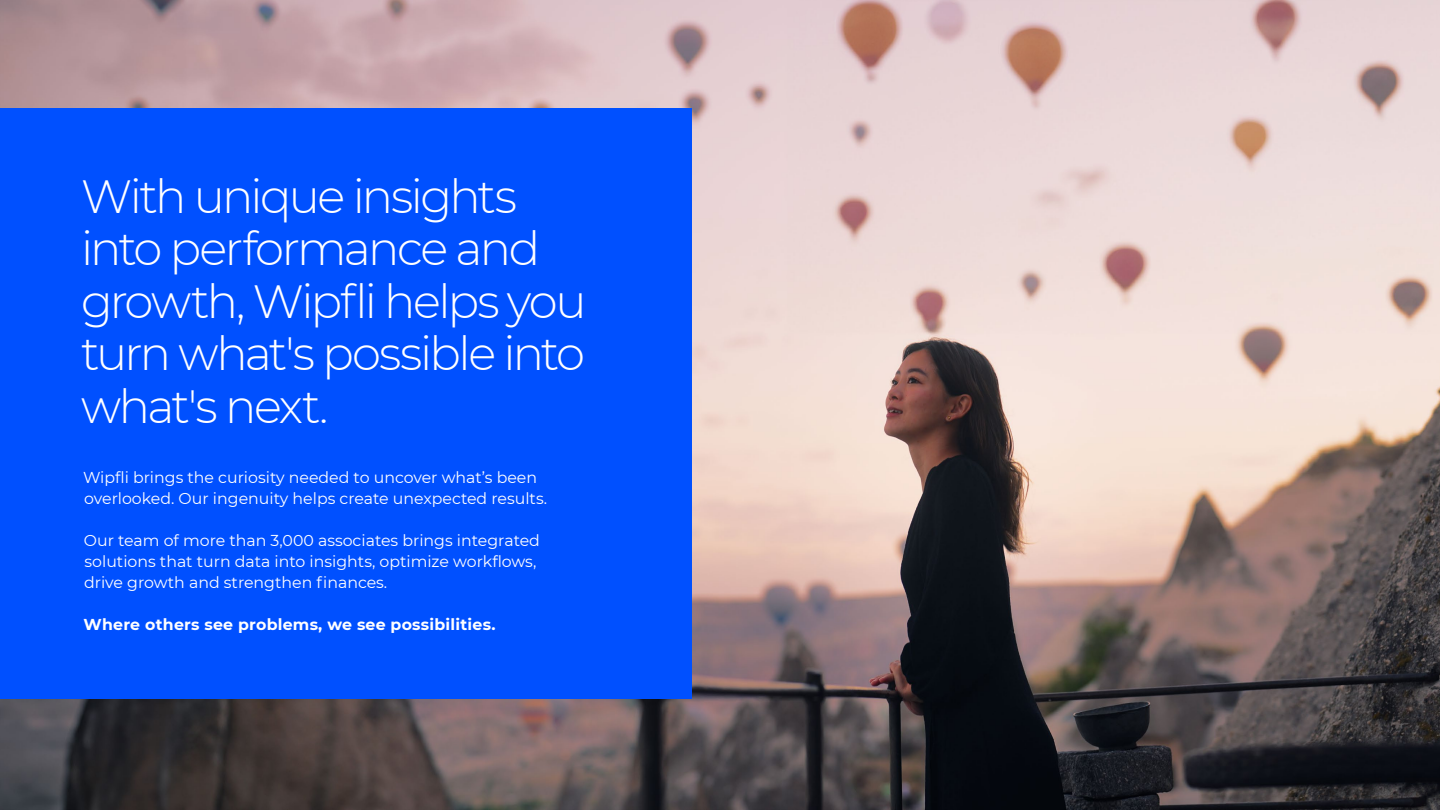
<style>
.page{position:relative;width:1440px;height:810px;background:#fff}
.page>*{position:absolute;margin:0;border:0;box-sizing:border-box;transform-origin:0 0}
.t1{font:300 46.5px/52.5px "Montserrat";letter-spacing:-.055em;color:#fff}
.t2{font:15.75px/21px "Montserrat";color:#fff}
.t3{font:700 15.75px "Montserrat";letter-spacing:.015em;color:#fff}
</style>
<div class="page">
<img style="left:0;top:0;width:1440px;height:810px">
<div style="left:0;top:109px;width:692px;height:590px;background:#0050ff"></div>
<h1 class="t1" style="left:81px;top:169px;width:507px">With unique insights into performance and growth, Wipfli helps you turn what's possible into what's next.</h1>
<p class="t2" style="left:83px;top:466px;width:465px">Wipfli brings the curiosity needed to uncover what’s been overlooked. Our ingenuity helps create unexpected results.</p>
<p class="t2" style="left:84px;top:529px;width:457px">Our team of more than 3,000 associates brings integrated solutions that turn data into insights, optimize workflows, drive growth and strengthen finances.</p>
<p class="t3" style="left:83px;top:613px;width:413px">Where others see problems, we see possibilities.</p>
</div>
